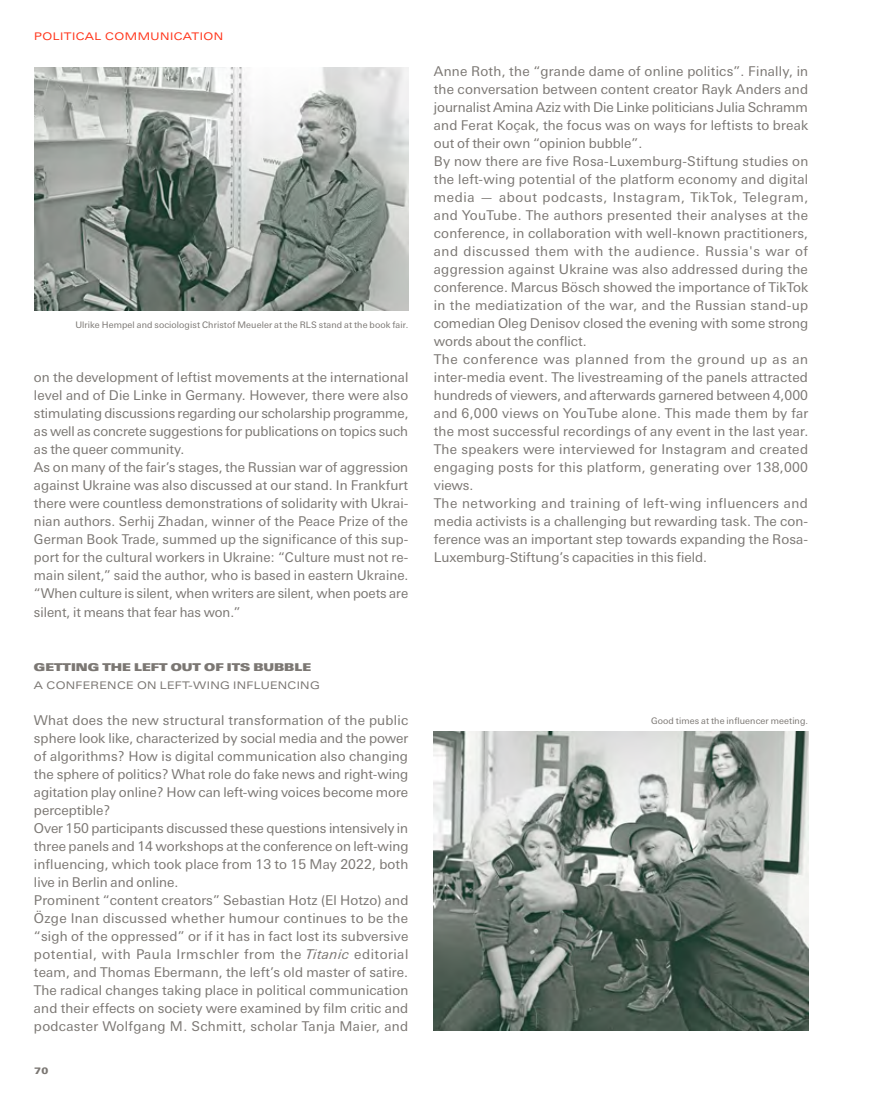
<style>
.page{position:relative;width:872px;height:1106px;background:#fff}
.page>*{position:absolute;margin:0;border:0;box-sizing:border-box;transform-origin:0 0}
.t1{font:13.5px/18px "Linotype Univers Basic";letter-spacing:.01em;color:#7b7773}
.t2{font:10.8px "Linotype Univers Extd X Black";color:#7b7773}
.t3{font:10.5px "Linotype Univers Extd";letter-spacing:.03em;color:#7b7773}
.t4{font:10.5px "Linotype Univers Extd";letter-spacing:.05em;color:#ff3319}
.t5{font:9px "Linotype Univers Basic";letter-spacing:.01em;color:#7b7773}
.t6{font:900 9px "Linotype Univers Extd";color:#7b7773}
.s1{font-style:italic}
</style>
<div class="page">
<img style="left:34px;top:68px;width:374px;height:242px">
<img style="left:434px;top:732px;width:374px;height:298px">
<p class="t4" style="left:34px;top:30px;width:191px">POLITICAL COMMUNICATION</p>
<p class="t5" style="left:75px;top:320px;width:334px">Ulrike Hempel and sociologist Christof Meueler at the RLS stand at the book fair.</p>
<p class="t1" style="left:34px;top:368px;width:376px">on the development of leftist movements at the international level and of Die Linke in Germany. However, there were also stimulating discussions regarding our scholarship programme, as well as concrete suggestions for publications on topics such as the queer community.<br>As on many of the fair’s stages, the Russian war of aggression against Ukraine was also discussed at our stand. In Frankfurt there were countless demonstrations of solidarity with Ukrai&shy;nian authors. Serhij Zhadan, winner of the Peace Prize of the German Book Trade, summed up the significance of this sup&shy;port for the cultural workers in Ukraine: “Culture must not re&shy;main silent,” said the author, who is based in eastern Ukraine. “When culture is silent, when writers are silent, when poets are silent, it means that fear has won.”</p>
<p class="t2" style="left:34px;top:660px;width:278px">GETTING THE LEFT OUT OF ITS BUBBLE</p>
<p class="t3" style="left:34px;top:678px;width:287px">A CONFERENCE ON LEFT-WING INFLUENCING</p>
<p class="t1" style="left:34px;top:710px;width:376px">What does the new structural transformation of the public sphere look like, characterized by social media and the power of algorithms? How is digital communication also changing the sphere of politics? What role do fake news and right-wing agitation play online? How can left-wing voices become more perceptible?<br>Over 150 participants discussed these questions intensively in three panels and 14 workshops at the conference on left-wing influencing, which took place from 13 to 15 May 2022, both live in Berlin and online.<br>Prominent “content creators” Sebastian Hotz (El Hotzo) and Özge Inan discussed whether humour continues to be the “sigh of the oppressed” or if it has in fact lost its subversive potential, with Paula Irmschler from the <span class="s1">Titanic</span> editorial team, and Thomas Ebermann, the left’s old master of satire.<br>The radical changes taking place in political communication and their effects on society were examined by film critic and podcaster Wolfgang M. Schmitt, scholar Tanja Maier, and</p>
<p class="t6" style="left:34px;top:1065px;width:16px">70</p>
<p class="t1" style="left:434px;top:62px;width:376px">Anne Roth, the “grande dame of online politics”. Finally, in the conversation between content creator Rayk Anders and journalist Amina Aziz with Die Linke politicians Julia Schramm and Ferat Koçak, the focus was on ways for leftists to break out of their own “opinion bubble”.<br>By now there are five Rosa-Luxemburg-Stiftung studies on the left-wing potential of the platform economy and digital media — about podcasts, Instagram, TikTok, Telegram, and YouTube. The authors presented their analyses at the conference, in collaboration with well-known practitioners, and discussed them with the audience. Russia's war of aggression against Ukraine was also addressed during the conference. Marcus Bösch showed the importance of TikTok in the mediatization of the war, and the Russian stand-up comedian Oleg Denisov closed the evening with some strong words about the conflict.<br>The conference was planned from the ground up as an inter-media event. The livestreaming of the panels attracted hundreds of viewers, and afterwards garnered between 4,000 and 6,000 views on YouTube alone. This made them by far the most successful recordings of any event in the last year.<br>The speakers were interviewed for Instagram and created engaging posts for this platform, generating over 138,000 views.<br>The networking and training of left-wing influencers and media activists is a challenging but rewarding task. The con&shy;ference was an important step towards expanding the Rosa-Luxemburg-Stiftung’s capacities in this field.</p>
<p class="t5" style="left:651px;top:716px;width:158px">Good times at the influencer meeting.</p>
</div>
